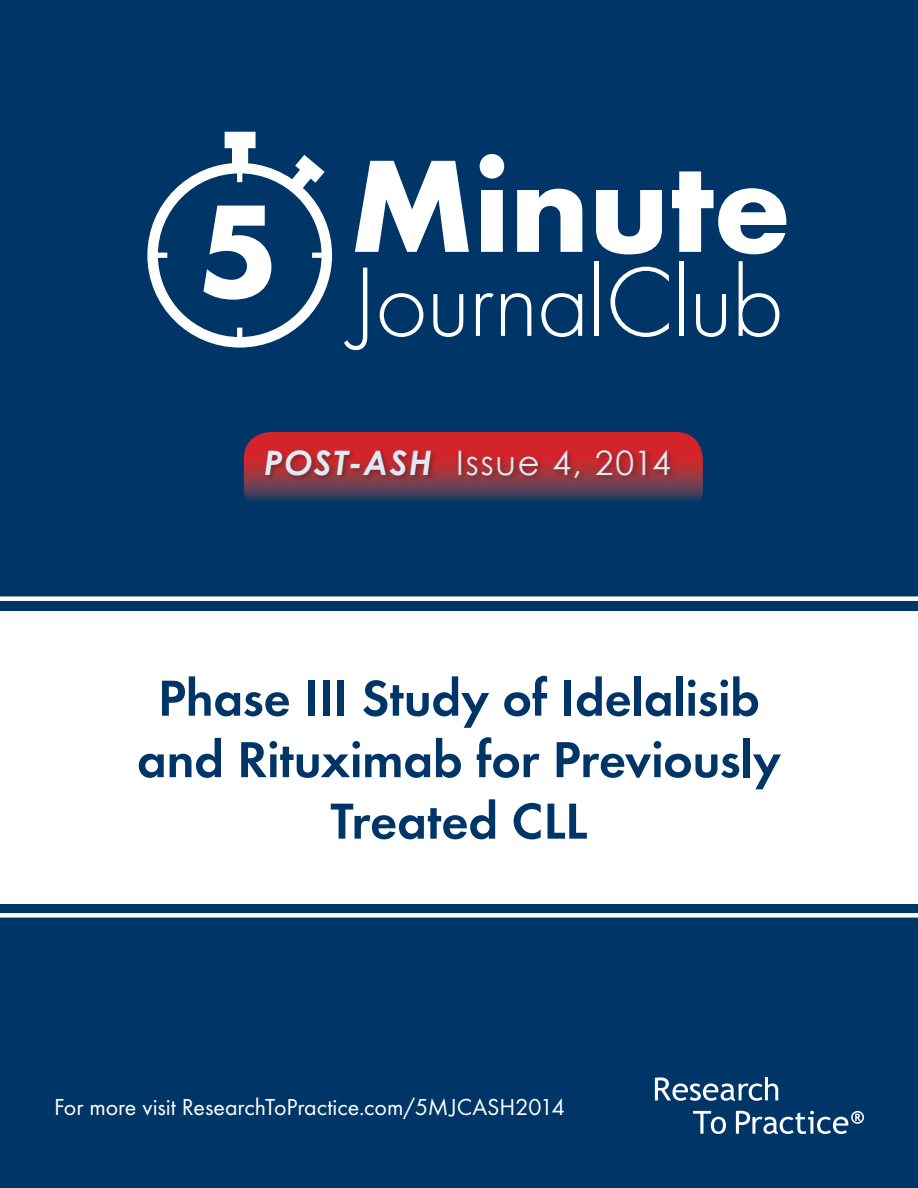
<style>
.page{position:relative;width:918px;height:1188px;background:#003667}
.page>*{position:absolute;margin:0;border:0;box-sizing:border-box;transform-origin:0 0}
.t1{font:600 52.5px/61.5px "Futura T";letter-spacing:-.005em;color:#003667;text-align:center}
.t2{font:33.75px "Century Gothic";letter-spacing:.05em;color:#dcebf4}
.t3{font:24px "Futura T";letter-spacing:-.005em;color:#fff}
.s1{font-weight:700;font-style:italic}
</style>
<div class="page">
<div style="left:232px;top:136px;width:16px;height:32px;background:#fff"></div>
<div style="left:225px;top:132px;width:31px;height:16px;background:#fff;border:1px solid #fff"></div>
<svg style="left:289px;top:155px;width:36px;height:37px"></svg>
<div style="left:312px;top:253px;width:13px;height:5px;background:#fff"></div>
<div style="left:237px;top:328px;width:5px;height:13px;background:#fff"></div>
<div style="left:237px;top:169px;width:5px;height:13px;background:#fff"></div>
<div style="left:154px;top:253px;width:13px;height:5px;background:#fff"></div>
<div style="left:147px;top:163px;width:185px;height:185px;border:10px solid #fff;border-radius:50%"></div>
<svg style="left:203px;top:206px;width:68px;height:94px"></svg>
<svg style="left:355px;top:161px;width:114px;height:91px"></svg>
<svg style="left:480px;top:154px;width:24px;height:98px"></svg>
<svg style="left:517px;top:189px;width:65px;height:63px"></svg>
<svg style="left:596px;top:190px;width:66px;height:64px"></svg>
<svg style="left:672px;top:171px;width:114px;height:83px"></svg>
<svg style="left:344px;top:268px;width:23px;height:82px"></svg>
<svg style="left:380px;top:293px;width:43px;height:44px"></svg>
<svg style="left:433px;top:294px;width:30px;height:43px"></svg>
<svg style="left:476px;top:293px;width:18px;height:43px"></svg>
<svg style="left:501px;top:293px;width:30px;height:43px"></svg>
<svg style="left:541px;top:293px;width:41px;height:44px"></svg>
<hr style="left:595px;top:261px;width:4px;height:75px;background:#fff">
<svg style="left:611px;top:267px;width:58px;height:70px"></svg>
<div style="left:679px;top:261px;width:5px;height:75px;background:#fff"></div>
<svg style="left:696px;top:294px;width:30px;height:43px"></svg>
<svg style="left:739px;top:261px;width:40px;height:76px"></svg>
<div style="left:0;top:611px;width:918px;height:292px;background:#fff"></div>
<svg style="left:655px;top:1077px;width:123px;height:24px"></svg>
<svg style="left:693px;top:1111px;width:33px;height:23px"></svg>
<svg style="left:736px;top:1111px;width:128px;height:23px"></svg>
<div style="left:0;top:913px;width:918px;height:5px;background:#fff"></div>
<div style="left:0;top:596px;width:918px;height:5px;background:#fff"></div>
<svg style="left:244px;top:432px;width:459px;height:69px;background:#8a3143"></svg>
<div style="left:263px;top:448px;width:413px;height:37px;background:#231f20;opacity:.4"></div>
<p class="t2" style="left:264px;top:442px;width:408px"><span class="s1">POST-ASH</span> Issue 4, 2014</p>
<p class="t1" style="left:137px;top:667px;width:646px">Phase III Study of Idelalisib and Rituximab for Previously<br>Treated CLL</p>
<p class="t3" style="left:54px;top:1093px;width:513px">For more visit ResearchToPractice.com/5MJCASH2014</p>
</div>
